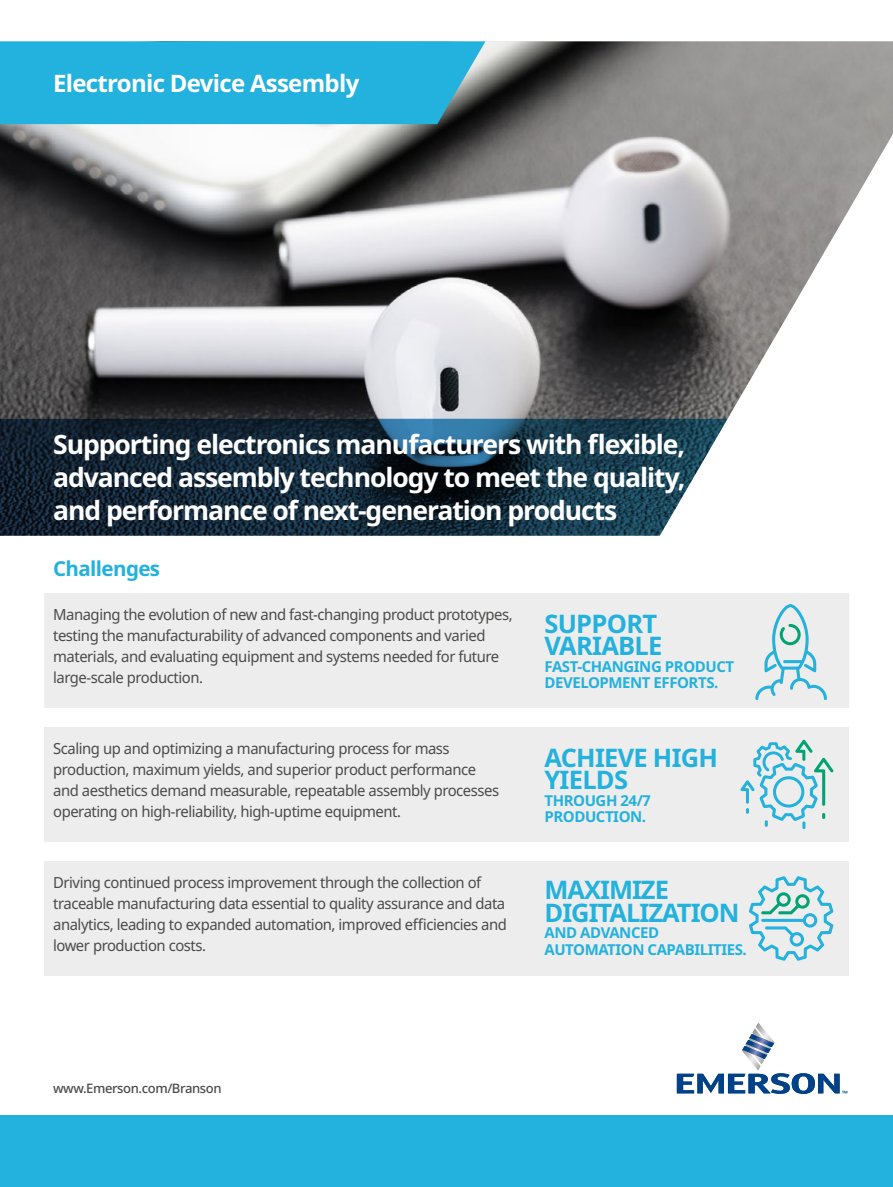
<style>
.page{position:relative;width:893px;height:1187px;background:#fff}
.page>*{position:absolute;margin:0;border:0;box-sizing:border-box;transform-origin:0 0}
._2_-_Solution_Messag{font:700 26.55px/33px "Noto Sans";letter-spacing:-.04em;color:#fff;text-align:justify}
._6_-_Info_Graphic_Ke{font:700 25.5px/22.5px "Noto Sans";letter-spacing:-.03em;color:#23b1dd}
._1_-_Flyer_title{font:700 24px "Noto Sans";letter-spacing:-.03em;color:#fff}
._3_-_Challenges_Head{font:700 20.55px "Noto Sans";letter-spacing:-.03em;color:#23b1dd}
._5_-_Challenges_Body{font:15.3px/21px "Noto Sans";letter-spacing:-.03em;color:#4a4a49}
._6_-_Info_Graphic_Ke-2{font:700 15px/16.5px "Noto Sans";letter-spacing:-.03em;color:#23b1dd}
._8_-_Call_to_action{font:500 13.05px "Noto Sans";letter-spacing:-.03em;color:#4a4a49}
</style>
<div class="page">
<img style="left:0;top:41px;width:893px;height:378px">
<div style="left:0;top:41px;width:485px;height:83px;background:#23b1dd"></div>
<svg style="left:0;top:419px;width:728px;height:116px;background:#1e3747"></svg>
<div style="left:0;top:1115px;width:893px;height:71px;background:#23b1dd"></div>
<svg style="left:677px;top:1022px;width:170px;height:71px"></svg>
<div style="left:44px;top:593px;width:805px;height:114px;background:#ededed"></div>
<div style="left:44px;top:727px;width:805px;height:114px;background:#ededed"></div>
<div style="left:44px;top:861px;width:805px;height:114px;background:#ededed"></div>
<svg style="left:740px;top:739px;width:93px;height:90px"></svg>
<svg style="left:749px;top:876px;width:84px;height:84px"></svg>
<svg style="left:755px;top:604px;width:72px;height:96px"></svg>
<p class="_1_-_Flyer_title" style="left:53px;top:70px;width:308px">Electronic Device Assembly</p>
<p class="_2_-_Solution_Messag" style="left:53px;top:429px;width:634px">Supporting electronics manufacturers with flexible, advanced assembly technology to meet the quality, and performance of next-generation products</p>
<p class="_3_-_Challenges_Head" style="left:53px;top:557px;width:109px">Challenges</p>
<p class="_5_-_Challenges_Body" style="left:53px;top:604px;width:461px">Managing the evolution of new and fast-changing product prototypes, testing the manufacturability of advanced components and varied materials, and evaluating equipment and systems needed for future large-scale production.</p>
<p class="_6_-_Info_Graphic_Ke" style="left:544px;top:612px;width:119px">SUPPORT<br>VARIABLE</p>
<p class="_6_-_Info_Graphic_Ke-2" style="left:544px;top:658px;width:191px">FAST-CHANGING PRODUCT<br>DEVELOPMENT EFFORTS.</p>
<p class="_5_-_Challenges_Body" style="left:53px;top:738px;width:448px">Scaling up and optimizing a manufacturing process for mass production, maximum yields, and superior product performance and aesthetics demand measurable, repeatable assembly processes operating on high-reliability, high-uptime equipment.</p>
<p class="_5_-_Challenges_Body" style="left:53px;top:872px;width:455px">Driving continued process improvement through the collection of traceable manufacturing data essential to quality assurance and data analytics, leading to expanded automation, improved efficiencies and lower production costs.</p>
<p class="_6_-_Info_Graphic_Ke" style="left:544px;top:746px;width:175px">ACHIEVE HIGH<br>YIELDS</p>
<p class="_6_-_Info_Graphic_Ke-2" style="left:544px;top:792px;width:107px">THROUGH 24/7<br>PRODUCTION.</p>
<p class="_6_-_Info_Graphic_Ke" style="left:544px;top:879px;width:197px">MAXIMIZE<br>DIGITALIZATION</p>
<p class="_6_-_Info_Graphic_Ke-2" style="left:544px;top:924px;width:204px">AND ADVANCED<br>AUTOMATION CAPABILITIES.</p>
<p class="_8_-_Call_to_action" style="left:53px;top:1081px;width:170px">www.Emerson.com/Branson</p>
</div>
